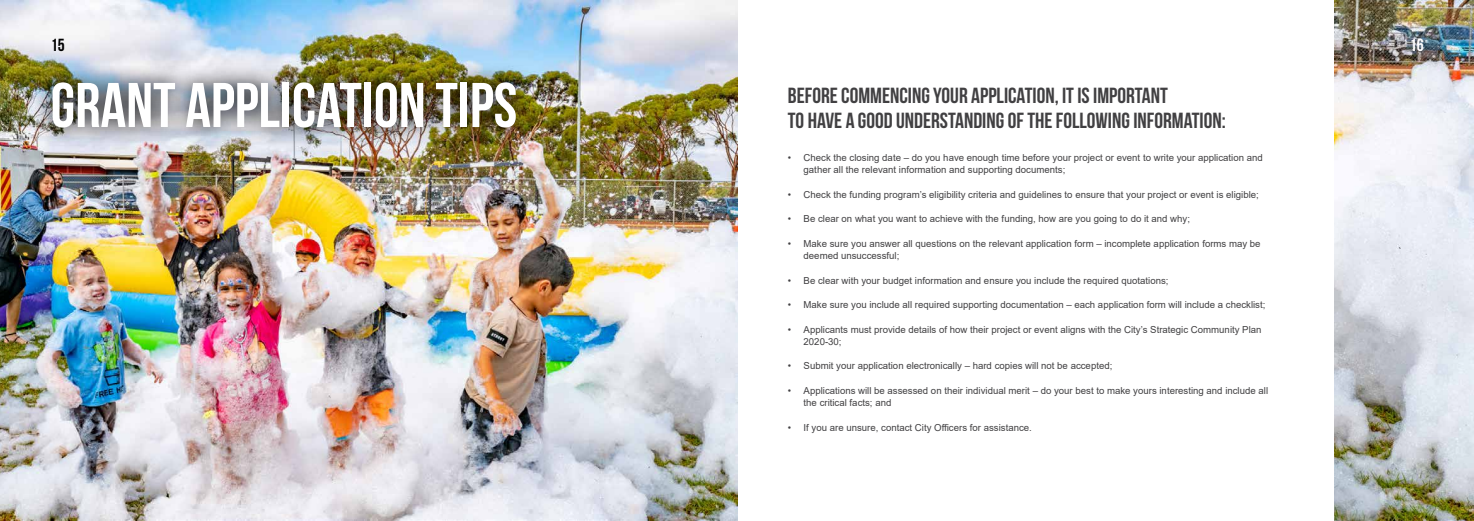
<style>
.page{position:relative;width:1474px;height:521px;background:#fff}
.page>*{position:absolute;margin:0;border:0;box-sizing:border-box;transform-origin:0 0}
.t1{font:63px "Bebas Neue";color:#fff}
.t2{font:21.88px/24.5px "Bebas Neue";color:#414042}
.t3{font:17.5px "Bebas Neue";color:#000}
.t4{font:17.5px "Bebas Neue";color:#fff}
.t5{font:9.62px/12.2px "Arial";color:#414042}
</style>
<div class="page">
<img style="left:1334px;top:0;width:139px;height:521px">
<img style="left:0;top:0;width:737px;height:521px">
<img style="left:33px;top:63px;width:501px;height:84px">
<h3 class="t3" style="left:51px;top:35px;width:15px">15</h3>
<h3 class="t4" style="left:1409px;top:35px;width:15px">16</h3>
<h1 class="t1" style="left:51px;top:71px;width:468px">GRANT APPLICATION TIPS</h1>
<h2 class="t2" style="left:788px;top:83px;width:439px">BEFORE COMMENCING YOUR APPLICATION, IT IS IMPORTANT<br>TO HAVE A GOOD UNDERSTANDING OF THE FOLLOWING INFORMATION:</h2>
<p class="t5" style="left:803px;top:151px;width:461px;text-indent:-16px">• Check the closing date – do you have enough time before your project or event to write your application and gather all the relevant information and supporting documents;</p>
<p class="t5" style="left:788px;top:188px;width:472px">• Check the funding program’s eligibility criteria and guidelines to ensure that your project or event is eligible;</p>
<p class="t5" style="left:788px;top:213px;width:404px">• Be clear on what you want to achieve with the funding, how are you going to do it and why;</p>
<p class="t5" style="left:803px;top:237px;width:458px;text-indent:-16px">• Make sure you answer all questions on the relevant application form – incomplete application forms may be deemed unsuccessful;</p>
<p class="t5" style="left:788px;top:274px;width:382px">• Be clear with your budget information and ensure you include the required quotations;</p>
<p class="t5" style="left:788px;top:298px;width:479px">• Make sure you include all required supporting documentation – each application form will include a checklist;</p>
<p class="t5" style="left:803px;top:323px;width:459px;text-indent:-16px">• Applicants must provide details of how their project or event aligns with the City’s Strategic Community Plan<br>2020-30;</p>
<p class="t5" style="left:788px;top:360px;width:326px">• Submit your application electronically – hard copies will not be accepted;</p>
<p class="t5" style="left:803px;top:384px;width:466px;text-indent:-16px">• Applications will be assessed on their individual merit – do your best to make yours interesting and include all the critical facts; and</p>
<p class="t5" style="left:788px;top:421px;width:245px">• If you are unsure, contact City Officers for assistance.</p>
</div>
